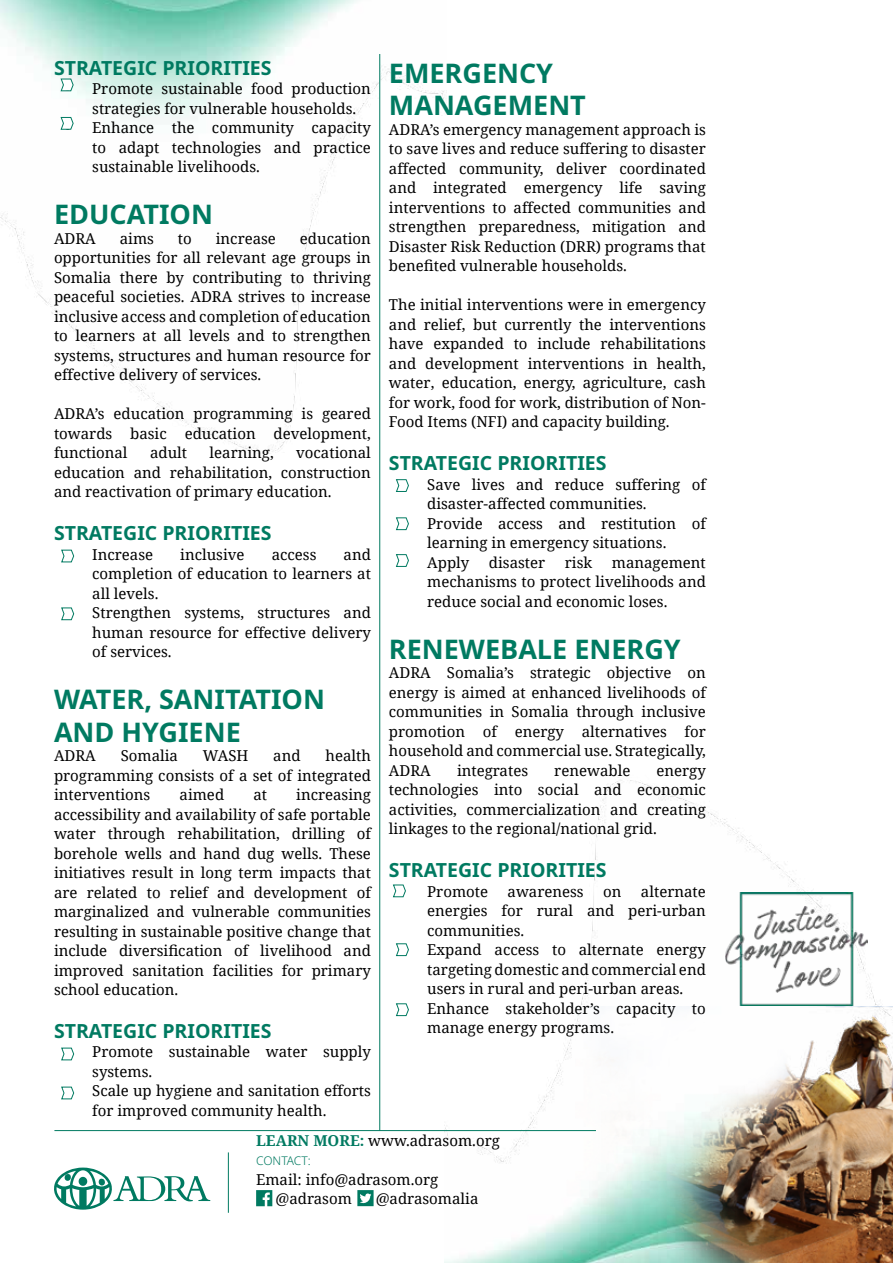
<style>
.page{position:relative;width:893px;height:1263px;background:#fff}
.page>*{position:absolute;margin:0;border:0;box-sizing:border-box;transform-origin:0 0}
.t1{font:700 27px/32.4px "Noto Sans";color:#007a61}
.t2{font:700 19.5px "Noto Sans";color:#007a61}
.t3{font:15px/19.5px "Noto Serif";color:#000;text-align:justify}
.t4{font:300 12px "Noto Sans";letter-spacing:-.01em;color:#007a61}
.s1{font-weight:700;color:#007a61}
</style>
<div class="page">
<img style="left:444px;top:777px;width:449px;height:486px">
<img style="left:0;top:0;width:446px;height:478px">
<svg style="left:54px;top:1167px;width:156px;height:43px"></svg>
<hr style="left:228px;top:1152px;width:1px;height:61px;background:#007a61">
<svg style="left:357px;top:1190px;width:17px;height:16px"></svg>
<svg style="left:256px;top:1190px;width:16px;height:16px"></svg>
<hr style="left:54px;top:1130px;width:542px;height:1px;background:#007a61">
<svg style="left:60px;top:78px;width:14px;height:14px"></svg>
<svg style="left:60px;top:116px;width:14px;height:14px"></svg>
<hr style="left:379px;top:54px;width:1px;height:1077px;background:#007a61">
<svg style="left:395px;top:479px;width:14px;height:13px"></svg>
<svg style="left:395px;top:517px;width:14px;height:13px"></svg>
<svg style="left:395px;top:554px;width:14px;height:13px"></svg>
<svg style="left:392px;top:884px;width:14px;height:13px"></svg>
<svg style="left:395px;top:943px;width:14px;height:13px"></svg>
<svg style="left:395px;top:1003px;width:14px;height:13px"></svg>
<svg style="left:61px;top:549px;width:13px;height:14px"></svg>
<svg style="left:61px;top:607px;width:13px;height:13px"></svg>
<svg style="left:61px;top:1047px;width:13px;height:14px"></svg>
<svg style="left:61px;top:1086px;width:13px;height:14px"></svg>
<img style="left:524px;top:1007px;width:369px;height:256px">
<img style="left:725px;top:893px;width:142px;height:113px">
<h2 class="t2" style="left:54px;top:54px;width:219px">STRATEGIC PRIORITIES</h2>
<p class="t3" style="left:92px;top:79px;width:280px;text-indent:-27px">• Promote sustainable food production strategies for vulnerable households.</p>
<p class="t3" style="left:92px;top:118px;width:280px;text-indent:-27px">• Enhance the community capacity to adapt technologies and practice sustainable livelihoods.</p>
<h1 class="t1" style="left:54px;top:199px;width:161px">EDUCATION</h1>
<p class="t3" style="left:54px;top:228px;width:43px">ADRA</p>
<p class="t3" style="left:120px;top:228px;width:36px">aims</p>
<p class="t3" style="left:178px;top:228px;width:15px">to</p>
<p class="t3" style="left:216px;top:228px;width:62px">increase</p>
<p class="t3" style="left:54px;top:228px;width:318px;text-indent:246px">education opportunities for all relevant age groups in Somalia there by contributing to thriving peaceful societies. ADRA strives to increase inclusive access and completion of education to learners at all levels and to strengthen systems, structures and human resource for effective delivery of services.</p>
<p class="t3" style="left:54px;top:404px;width:318px">ADRA’s education programming is geared towards basic education development, functional</p>
<p class="t3" style="left:54px;top:443px;width:318px;text-indent:242px">vocational education and rehabilitation, construction and reactivation of primary education.</p>
<h2 class="t2" style="left:54px;top:519px;width:219px">STRATEGIC PRIORITIES</h2>
<p class="t3" style="left:65px;top:544px;width:89px">• Increase</p>
<p class="t3" style="left:180px;top:544px;width:66px">inclusive</p>
<p class="t3" style="left:272px;top:544px;width:46px">access</p>
<p class="t3" style="left:150px;top:443px;width:39px">adult</p>
<p class="t3" style="left:210px;top:443px;width:66px">learning,</p>
<p class="t3" style="left:92px;top:544px;width:280px;text-indent:251px">and completion of education to learners at all levels.</p>
<p class="t3" style="left:92px;top:602px;width:280px;text-indent:-27px">• Strengthen systems, structures and human resource for effective delivery of services.</p>
<h1 class="t1" style="left:54px;top:684px;width:273px">WATER, SANITATION<br>AND HYGIENE</h1>
<p class="t3" style="left:54px;top:745px;width:43px">ADRA</p>
<p class="t3" style="left:121px;top:745px;width:59px">Somalia</p>
<p class="t3" style="left:203px;top:745px;width:47px">WASH</p>
<p class="t3" style="left:273px;top:745px;width:29px">and</p>
<p class="t3" style="left:54px;top:745px;width:318px;text-indent:271px">health programming consists of a set of integrated interventions</p>
<p class="t3" style="left:54px;top:784px;width:318px;text-indent:242px">increasing accessibility and availability of safe portable water through rehabilitation, drilling of borehole wells and hand dug wells. These initiatives result in long term impacts that are related to relief and development of marginalized and vulnerable communities resulting in sustainable positive change that include diversification of livelihood and improved sanitation facilities for primary school education.</p>
<h2 class="t2" style="left:54px;top:1017px;width:219px">STRATEGIC PRIORITIES</h2>
<p class="t3" style="left:92px;top:1042px;width:280px;text-indent:-27px">• Promote sustainable water supply systems.</p>
<p class="t3" style="left:92px;top:1081px;width:280px;text-indent:-27px">• Scale up hygiene and sanitation efforts for improved community health.</p>
<p class="t3" style="left:180px;top:784px;width:46px">aimed</p>
<p class="t3" style="left:253px;top:784px;width:15px">at</p>
<h1 class="t1" style="left:389px;top:57px;width:198px">EMERGENCY<br>MANAGEMENT</h1>
<p class="t3" style="left:389px;top:119px;width:318px">ADRA’s emergency management approach is to save lives and reduce suffering to disaster affected community, deliver coordinated and integrated emergency life saving interventions to affected communities and strengthen preparedness, mitigation and Disaster Risk Reduction (DRR) programs that benefited vulnerable households.</p>
<p class="t3" style="left:389px;top:295px;width:318px">The initial interventions were in emergency and relief, but currently the interventions have expanded to include rehabilitations and development interventions in health, water, education, energy, agriculture, cash for work, food for work, distribution of Non-Food Items (NFI) and capacity building.</p>
<h2 class="t2" style="left:389px;top:449px;width:219px">STRATEGIC PRIORITIES</h2>
<p class="t3" style="left:427px;top:474px;width:280px;text-indent:-27px">• Save lives and reduce suffering of disaster-affected communities.</p>
<p class="t3" style="left:427px;top:513px;width:280px;text-indent:-27px">• Provide access and restitution of learning in emergency situations.</p>
<p class="t3" style="left:400px;top:552px;width:71px">• Apply</p>
<p class="t3" style="left:489px;top:552px;width:58px">disaster</p>
<p class="t3" style="left:565px;top:552px;width:29px">risk</p>
<p class="t3" style="left:427px;top:552px;width:280px;text-indent:185px">management mechanisms to protect livelihoods and reduce social and economic loses.</p>
<h1 class="t1" style="left:389px;top:633px;width:293px">RENEWEBALE ENERGY</h1>
<p class="t3" style="left:389px;top:662px;width:318px">ADRA Somalia’s strategic objective on energy is aimed at enhanced livelihoods of communities in Somalia through inclusive promotion of energy alternatives for household and commercial use. Strategically, ADRA</p>
<p class="t3" style="left:457px;top:760px;width:73px">integrates</p>
<p class="t3" style="left:554px;top:760px;width:78px">renewable</p>
<p class="t3" style="left:389px;top:760px;width:318px;text-indent:268px">energy technologies into social and economic activities, commercialization and creating linkages to the regional/national grid.</p>
<h2 class="t2" style="left:389px;top:856px;width:219px">STRATEGIC PRIORITIES</h2>
<p class="t3" style="left:400px;top:881px;width:89px">• Promote</p>
<p class="t3" style="left:508px;top:881px;width:78px">awareness</p>
<p class="t3" style="left:603px;top:881px;width:20px">on</p>
<p class="t3" style="left:427px;top:881px;width:280px;text-indent:214px">alternate energies for rural and peri-urban communities.</p>
<p class="t3" style="left:427px;top:939px;width:280px;text-indent:-27px">• Expand access to alternate energy targeting domestic and commercial end users in rural and peri-urban areas.</p>
<p class="t3" style="left:427px;top:998px;width:280px;text-indent:-27px">• Enhance stakeholder’s capacity to manage energy programs.</p>
<p class="t3" style="left:256px;top:1130px;width:245px"><span class="s1">LEARN MORE:</span> www.adrasom.org</p>
<p class="t4" style="left:256px;top:1153px;width:56px">CONTACT:</p>
<p class="t3" style="left:276px;top:1169px;width:164px;text-indent:-20px">Email: info@adrasom.org @adrasom</p>
<p class="t3" style="left:376px;top:1189px;width:104px">@adrasomalia</p>
</div>
